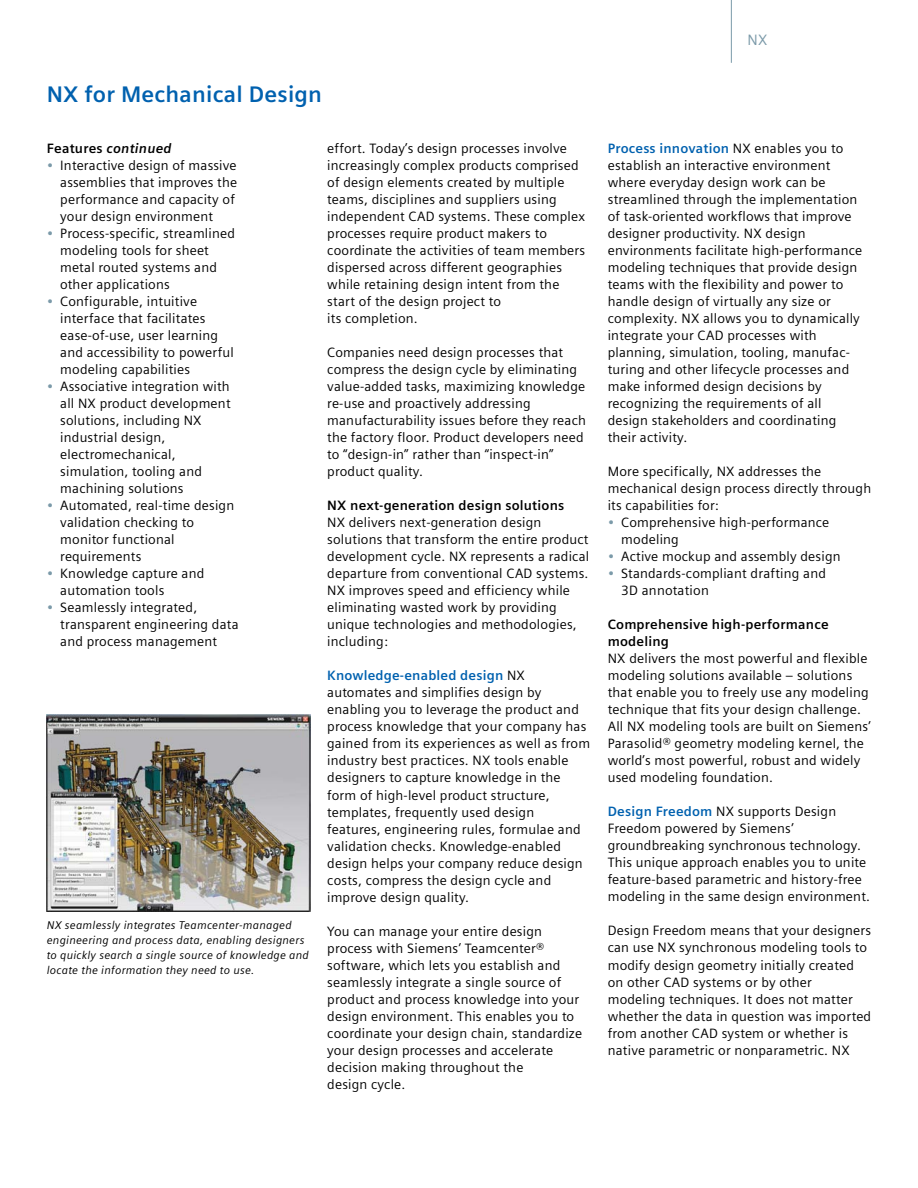
<style>
.page{position:relative;width:918px;height:1188px;background:#fff}
.page>*{position:absolute;margin:0;border:0;box-sizing:border-box;transform-origin:0 0}
.Blue_Subhead__15pt_0{font:700 22.5px "Siemens Sans";letter-spacing:.01em;color:#0061af}
.Body_Subhead___9pt_0{font:15px "Siemens Sans";color:#7b9aa9}
.Body__Copy__9pt_0_15{font:13.5px/17px "Siemens Sans";letter-spacing:.015em;color:#000}
.BULLETS_Body_Copy_9p{font:13.5px/17px "Siemens Sans";letter-spacing:.015em;color:#000}
.Body_Subhead___9pt_0-2{font:700 13.5px/17px "Siemens Sans";letter-spacing:.015em;color:#000}
.Body_Subhead___9pt_0-3{font:italic 700 13.5px "Siemens Sans";letter-spacing:.015em;color:#000}
.Caption_for_fact_she{font:italic 11.25px/14.9px "Siemens Sans";letter-spacing:.02em;color:#000}
.s1{font-style:normal}
.s2{color:#7b9aa9}
.s3{font-weight:700;color:#0061af}
</style>
<div class="page">
<img style="left:47px;top:714px;width:263px;height:198px">
<hr style="left:731px;top:0;width:1px;height:63px;background:#7b9aa9">
<p class="Blue_Subhead__15pt_0" style="left:47px;top:81px;width:277px">NX for Mechanical Design</p>
<p class="Body_Subhead___9pt_0-3" style="left:47px;top:141px;width:126px"><span class="s1">Features</span> continued</p>
<p class="BULLETS_Body_Copy_9p" style="left:60px;top:157px;width:178px;text-indent:-14px"><span class="s2">•</span> Interactive design of massive assemblies that improves the performance and capacity of your design environment</p>
<p class="BULLETS_Body_Copy_9p" style="left:60px;top:225px;width:176px;text-indent:-14px"><span class="s2">•</span> Process-specific, streamlined modeling tools for sheet metal routed systems and other applications</p>
<p class="BULLETS_Body_Copy_9p" style="left:60px;top:293px;width:175px;text-indent:-14px"><span class="s2">•</span> Configurable, intuitive interface that facilitates ease-of-use, user learning and accessibility to powerful modeling capabilities</p>
<p class="BULLETS_Body_Copy_9p" style="left:60px;top:378px;width:172px;text-indent:-14px"><span class="s2">•</span> Associative integration with all NX product development solutions, including NX industrial design, electromechanical, simulation, tooling and machining solutions</p>
<p class="BULLETS_Body_Copy_9p" style="left:60px;top:497px;width:176px;text-indent:-14px"><span class="s2">•</span> Automated, real-time design validation checking to monitor functional requirements</p>
<p class="BULLETS_Body_Copy_9p" style="left:60px;top:565px;width:146px;text-indent:-14px"><span class="s2">•</span> Knowledge capture and automation tools</p>
<p class="BULLETS_Body_Copy_9p" style="left:60px;top:599px;width:180px;text-indent:-14px"><span class="s2">•</span> Seamlessly integrated, transparent engineering data and process management</p>
<p class="Body__Copy__9pt_0_15" style="left:327px;top:140px;width:259px">effort. Today’s design processes involve increasingly complex products comprised of design elements created by multiple teams, disciplines and suppliers using independent CAD systems. These complex processes require product makers to coordinate the activities of team members dispersed across different geographies while retaining design intent from the start of the design project to<br>its completion.</p>
<p class="Body__Copy__9pt_0_15" style="left:327px;top:344px;width:260px">Companies need design processes that compress the design cycle by eliminating value-added tasks, maximizing knowledge re-use and proactively addressing manufacturability issues before they reach the factory floor. Product developers need to “design-in” rather than “inspect-in” product quality.</p>
<p class="Body_Subhead___9pt_0-2" style="left:327px;top:497px;width:239px">NX next-generation design solutions</p>
<p class="Body__Copy__9pt_0_15" style="left:327px;top:514px;width:263px">NX delivers next-generation design solutions that transform the entire product development cycle. NX represents a radical departure from conventional CAD systems.<br>NX improves speed and efficiency while eliminating wasted work by providing unique technologies and methodologies, including:</p>
<p class="Body__Copy__9pt_0_15" style="left:327px;top:667px;width:264px"><span class="s3">Knowledge-enabled design</span> NX automates and simplifies design by enabling you to leverage the product and process knowledge that your company has gained from its experiences as well as from industry best practices. NX tools enable designers to capture knowledge in the form of high-level product structure, templates, frequently used design features, engineering rules, formulae and validation checks. Knowledge-enabled design helps your company reduce design costs, compress the design cycle and improve design quality.</p>
<p class="Body__Copy__9pt_0_15" style="left:327px;top:923px;width:256px">You can manage your entire design process with Siemens’ Teamcenter® software, which lets you establish and seamlessly integrate a single source of product and process knowledge into your design environment. This enables you to coordinate your design chain, standardize your design processes and accelerate decision making throughout the<br>design cycle.</p>
<p class="Caption_for_fact_she" style="left:47px;top:918px;width:264px">NX seamlessly integrates Teamcenter-managed engineering and process data, enabling designers to quickly search a single source of knowledge and locate the information they need to use.</p>
<p class="Body_Subhead___9pt_0" style="left:748px;top:32px;width:21px">NX</p>
<p class="Body__Copy__9pt_0_15" style="left:608px;top:140px;width:256px"><span class="s3">Process innovation</span> NX enables you to establish an interactive environment where everyday design work can be streamlined through the implementation of task-oriented workflows that improve designer productivity. NX design environments facilitate high-performance modeling techniques that provide design teams with the flexibility and power to handle design of virtually any size or complexity. NX allows you to dynamically integrate your CAD processes with planning, simulation, tooling, manufac&shy;turing and other lifecycle processes and make informed design decisions by recognizing the requirements of all design stakeholders and coordinating their activity.</p>
<p class="Body__Copy__9pt_0_15" style="left:608px;top:463px;width:265px">More specifically, NX addresses the mechanical design process directly through its capabilities for:</p>
<p class="BULLETS_Body_Copy_9p" style="left:621px;top:514px;width:210px;text-indent:-14px"><span class="s2">•</span> Comprehensive high-performance modeling</p>
<p class="BULLETS_Body_Copy_9p" style="left:608px;top:548px;width:234px"><span class="s2">•</span> Active mockup and assembly design</p>
<p class="BULLETS_Body_Copy_9p" style="left:621px;top:565px;width:206px;text-indent:-13px"><span class="s2">•</span> Standards-compliant drafting and<br>3D annotation</p>
<p class="Body_Subhead___9pt_0-2" style="left:608px;top:616px;width:223px">Comprehensive high-performance modeling</p>
<p class="Body__Copy__9pt_0_15" style="left:608px;top:650px;width:265px">NX delivers the most powerful and flexible modeling solutions available – solutions that enable you to freely use any modeling technique that fits your design challenge.<br>All NX modeling tools are built on Siemens’ Parasolid® geometry modeling kernel, the world’s most powerful, robust and widely used modeling foundation.</p>
<p class="Body__Copy__9pt_0_15" style="left:608px;top:803px;width:264px"><span class="s3">Design Freedom</span> NX supports Design Freedom powered by Siemens’ groundbreaking synchronous technology.<br>This unique approach enables you to unite feature-based parametric and history-free modeling in the same design environment.</p>
<p class="Body__Copy__9pt_0_15" style="left:608px;top:922px;width:265px">Design Freedom means that your designers can use NX synchronous modeling tools to modify design geometry initially created on other CAD systems or by other modeling techniques. It does not matter whether the data in question was imported from another CAD system or whether is native parametric or nonparametric. NX</p>
</div>
